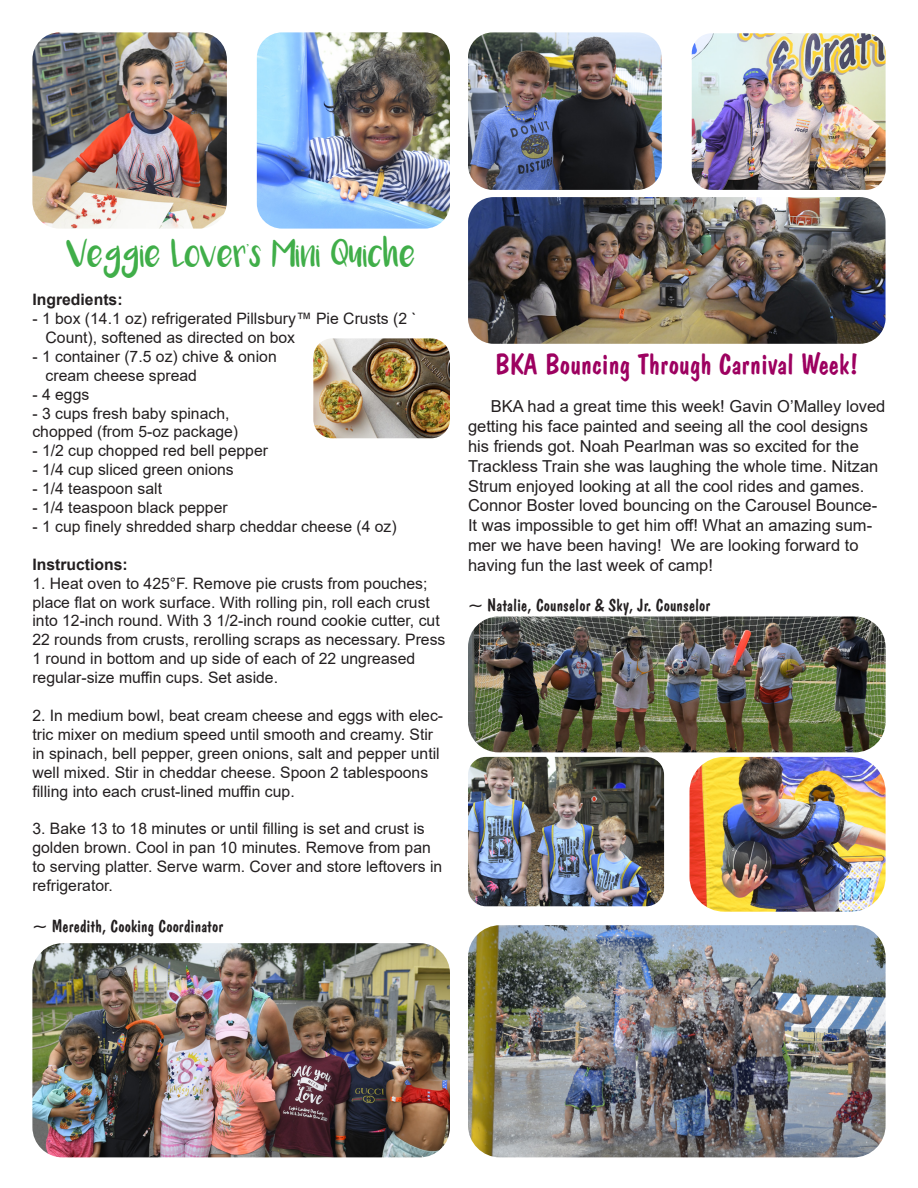
<style>
.page{position:relative;width:918px;height:1188px;background:#fff}
.page>*{position:absolute;margin:0;border:0;box-sizing:border-box;transform-origin:0 0}
.t1{font:30px "Dom Casual BT";color:#9d0160}
.t2{font:21px "Luna";color:#40ae49}
.t3{font:18px "Dom Casual BT";color:#231f20}
.t4{font:16.5px/19.8px "Arial";color:#231f20}
.t5{font:15.75px/18.9px "Arial";color:#231f20}
.t6{font:700 15.75px "Arial";color:#231f20}
</style>
<div class="page">
<img style="left:32px;top:32px;width:195px;height:197px">
<img style="left:257px;top:32px;width:193px;height:197px">
<img style="left:468px;top:197px;width:417px;height:147px">
<img style="left:468px;top:32px;width:194px;height:158px">
<img style="left:313px;top:338px;width:137px;height:100px">
<img style="left:691px;top:33px;width:194px;height:157px">
<img style="left:32px;top:943px;width:418px;height:214px">
<img style="left:689px;top:757px;width:196px;height:155px">
<img style="left:468px;top:616px;width:417px;height:136px">
<img style="left:468px;top:757px;width:196px;height:149px">
<img style="left:468px;top:925px;width:417px;height:232px">
<p class="t2" style="left:67px;top:248px;width:351px">Veggie Lover's Mini Quiche</p>
<p class="t6" style="left:32px;top:289px;width:92px">Ingredients:</p>
<p class="t5" style="left:46px;top:309px;width:373px;text-indent:-13px">- 1 box (14.1 oz) refrigerated Pillsbury™ Pie Crusts (2 `<br>Count), softened as directed on box</p>
<p class="t5" style="left:46px;top:347px;width:233px;text-indent:-13px">- 1 container (7.5 oz) chive &amp; onion cream cheese spread</p>
<p class="t5" style="left:32px;top:385px;width:58px">- 4 eggs</p>
<p class="t5" style="left:32px;top:403px;width:207px">- 3 cups fresh baby spinach, chopped (from 5-oz package)</p>
<p class="t5" style="left:32px;top:441px;width:237px">- 1/2 cup chopped red bell pepper</p>
<p class="t5" style="left:32px;top:460px;width:203px">- 1/4 cup sliced green onions</p>
<p class="t5" style="left:32px;top:479px;width:131px">- 1/4 teaspoon salt</p>
<p class="t5" style="left:32px;top:498px;width:197px">- 1/4 teaspoon black pepper</p>
<p class="t5" style="left:32px;top:517px;width:366px">- 1 cup finely shredded sharp cheddar cheese (4 oz)</p>
<p class="t6" style="left:32px;top:553px;width:97px">Instructions:</p>
<p class="t5" style="left:32px;top:574px;width:414px">1. Heat oven to 425°F. Remove pie crusts from pouches; place flat on work surface. With rolling pin, roll each crust into 12-inch round. With 3 1/2-inch round cookie cutter, cut 22 rounds from crusts, rerolling scraps as necessary. Press 1 round in bottom and up side of each of 22 ungreased regular-size muffin cups. Set aside.</p>
<p class="t5" style="left:32px;top:706px;width:412px">2. In medium bowl, beat cream cheese and eggs with elec&shy;tric mixer on medium speed until smooth and creamy. Stir in spinach, bell pepper, green onions, salt and pepper until well mixed. Stir in cheddar cheese. Spoon 2 tablespoons filling into each crust-lined muffin cup.</p>
<p class="t5" style="left:32px;top:819px;width:411px">3. Bake 13 to 18 minutes or until filling is set and crust is golden brown. Cool in pan 10 minutes. Remove from pan to serving platter. Serve warm. Cover and store leftovers in refrigerator.</p>
<p class="t3" style="left:32px;top:915px;width:192px">~ Meredith, Cooking Coordinator</p>
<p class="t1" style="left:495px;top:345px;width:365px">BKA Bouncing Through Carnival Week!</p>
<p class="t4" style="left:468px;top:397px;width:419px;text-indent:23px">BKA had a great time this week! Gavin O’Malley loved getting his face painted and seeing all the cool designs his friends got. Noah Pearlman was so excited for the Trackless Train she was laughing the whole time. Nitzan Strum enjoyed looking at all the cool rides and games.<br>Connor Boster loved bouncing on the Carousel Bounce-It was impossible to get him off! What an amazing sum&shy;mer we have been having! We are looking forward to having fun the last week of camp!</p>
<p class="t3" style="left:468px;top:594px;width:244px">~ Natalie, Counselor &amp; Sky, Jr. Counselor</p>
</div>
